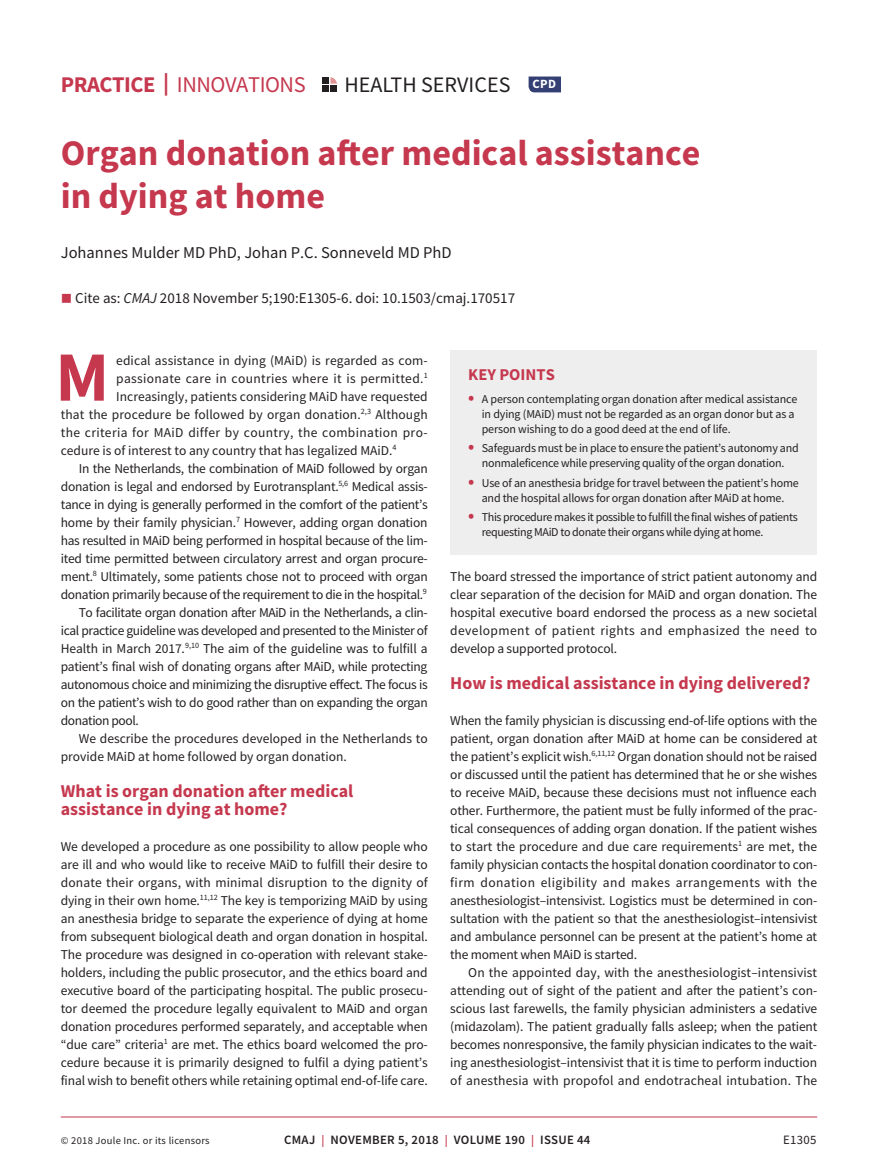
<style>
.page{position:relative;width:878px;height:1175px;background:#fff}
.page>*{position:absolute;margin:0;border:0;box-sizing:border-box;transform-origin:0 0}
.t1{font:700 70.65px "Source Sans Pro";color:#c5384e}
.t2{font:700 36px/43.2px "Source Sans Pro";color:#c5384e}
.t3{font:22.5px "Source Sans Pro";letter-spacing:-.02em;color:#c5384e}
.t4{font:22.05px "Source Sans Pro";color:#231f20}
.t5{font:700 18px/18px "Source Sans Pro";color:#c5384e}
.t6{font:16.5px "Source Sans Pro";color:#231f20}
.t7{font:700 16.5px "Source Sans Pro";color:#c5384e}
.t8{font:15px "Source Sans Pro";color:#231f20}
.t9{font:13.5px/18px "Source Sans Pro";letter-spacing:-.015em;color:#231f20;text-align:justify}
.t10{font:13.5px "Source Sans Pro";letter-spacing:.01em;color:#231f20}
.t11{font:13.5px "Source Sans Pro";letter-spacing:.025em;color:#231f20}
.t12{font:600 12.75px "Source Sans Pro";letter-spacing:.025em;color:#231f20}
.t13{font:12.75px "Source Sans Pro";letter-spacing:.025em;color:#231f20}
.t14{font:12px/15px "Source Sans Pro";letter-spacing:-.015em;color:#231f20}
.t15{font:10.5px "Source Sans Pro";letter-spacing:.025em;color:#231f20}
.s1{font-weight:700}
.s2{font-weight:700;font-size:12.6px;color:#fff}
.s3{color:#c5384e}
.s4{font-style:italic}
.s5{font-weight:700;font-size:18px;color:#c5384e}
.s6{font-size:12px;color:#c5384e}
</style>
<div class="page">
<hr style="left:61px;top:1116px;width:756px;height:1px;background:#c5384e">
<div style="left:450px;top:350px;width:367px;height:204px;background:#eeeeef"></div>
<div style="left:322px;top:77px;width:7px;height:7px;background:#231f20"></div>
<div style="left:322px;top:85px;width:7px;height:7px;background:#231f20"></div>
<svg style="left:330px;top:77px;width:7px;height:7px"></svg>
<div style="left:330px;top:85px;width:7px;height:7px;background:#231f20"></div>
<svg style="left:528px;top:76px;width:33px;height:16px"></svg>
<h3 class="t3" style="left:61px;top:70px;width:246px"><span class="s1">PRACTICE |</span> INNOVATIONS</h3>
<h3 class="t4" style="left:344px;top:70px;width:213px">HEALTH SERVICES <span class="s2">CPD</span></h3>
<h2 class="t2" style="left:61px;top:131px;width:641px">Organ donation after medical assistance in dying at home</h2>
<p class="t6" style="left:61px;top:242px;width:392px">Johannes Mulder MD PhD, Johan P.C. Sonneveld MD PhD</p>
<p class="t8" style="left:61px;top:288px;width:456px"><span class="s3">■</span> Cite as: <span class="s4">CMAJ</span> 2018 November 5;190:E1305-6. doi: 10.1503/cmaj.170517</p>
<h1 class="t1" style="left:55px;top:329px;width:55px">M</h1>
<p class="t10" style="left:116px;top:351px;width:313px">edical assistance in dying (MAiD) is regarded as com-</p>
<p class="t11" style="left:116px;top:369px;width:313px">passionate care in countries where it is permitted.<sup>1</sup></p>
<p class="t9" style="left:116px;top:387px;width:313px">Increasingly, patients considering MAiD have requested</p>
<p class="t10" style="left:61px;top:405px;width:368px">that the procedure be followed by organ donation.<sup>2,3</sup> Although</p>
<p class="t11" style="left:61px;top:423px;width:368px">the criteria for MAiD differ by country, the combination pro-</p>
<p class="t9" style="left:61px;top:441px;width:337px">cedure is of interest to any country that has legalized MAiD.<sup>4</sup></p>
<p class="t9" style="left:79px;top:459px;width:350px">In the Netherlands, the combination of MAiD followed by organ</p>
<p class="t9" style="left:61px;top:477px;width:368px">donation is legal and endorsed by Eurotransplant.<sup>5,6</sup> Medical assis-</p>
<p class="t9" style="left:61px;top:495px;width:368px">tance in dying is generally performed in the comfort of the patient’s</p>
<p class="t9" style="left:61px;top:513px;width:368px">home by their family physician.<sup>7</sup> However, adding organ donation</p>
<p class="t9" style="left:61px;top:531px;width:368px">has resulted in MAiD being performed in hospital because of the lim-</p>
<p class="t9" style="left:61px;top:549px;width:368px">ited time permitted between circulatory arrest and organ procure-</p>
<p class="t9" style="left:61px;top:567px;width:368px">ment.<sup>8</sup> Ultimately, some patients chose not to proceed with organ</p>
<p class="t9" style="left:61px;top:585px;width:367px">donation primarily because of the requirement to die in the hospital.<sup>9</sup></p>
<p class="t9" style="left:79px;top:603px;width:350px">To facilitate organ donation after MAiD in the Netherlands, a clin-</p>
<p class="t9" style="left:61px;top:621px;width:368px">ical practice guideline was developed and presented to the Minister of</p>
<p class="t9" style="left:61px;top:639px;width:368px">Health in March 2017.<sup>9,10</sup> The aim of the guideline was to fulfill a</p>
<p class="t9" style="left:61px;top:657px;width:368px">patient’s final wish of donating organs after MAiD, while protecting</p>
<p class="t9" style="left:61px;top:675px;width:368px">autonomous choice and minimizing the disruptive effect. The focus is</p>
<p class="t9" style="left:61px;top:693px;width:368px">on the patient’s wish to do good rather than on expanding the organ</p>
<p class="t9" style="left:61px;top:711px;width:79px">donation pool.</p>
<p class="t9" style="left:79px;top:729px;width:350px">We describe the procedures developed in the Netherlands to</p>
<p class="t9" style="left:61px;top:747px;width:287px">provide MAiD at home followed by organ donation.</p>
<h3 class="t5" style="left:61px;top:781px;width:294px">What is organ donation after medical assistance in dying at home?</h3>
<p class="t9" style="left:61px;top:837px;width:368px">We developed a procedure as one possibility to allow people who are ill and who would like to receive MAiD to fulfill their desire to donate their organs, with minimal disruption to the dignity of dying in their own home.<sup>11,12</sup> The key is temporizing MAiD by using an anesthesia bridge to separate the experience of dying at home from subsequent biological death and organ donation in hospital.<br>The procedure was designed in co-operation with relevant stake&shy;holders, including the public prosecutor, and the ethics board and executive board of the participating hospital. The public prosecu&shy;tor deemed the procedure legally equivalent to MAiD and organ donation procedures performed separately, and acceptable when “due care” criteria<sup>1</sup> are met. The ethics board welcomed the pro&shy;cedure because it is primarily designed to fulfil a dying patient’s final wish to benefit others while retaining optimal end-of-life care.</p>
<p class="t7" style="left:468px;top:363px;width:88px">KEY POINTS</p>
<p class="t14" style="left:482px;top:391px;width:317px;text-indent:-14px"><span class="s5">•</span> A person contemplating organ donation after medical assistance in dying (MAiD) must not be regarded as an organ donor but as a person wishing to do a good deed at the end of life.</p>
<p class="t14" style="left:468px;top:440px;width:332px;text-align:center"><span class="s5">•</span> Safeguards must be in place to ensure the patient’s autonomy and nonmaleficence while preserving quality of the organ donation.</p>
<p class="t14" style="left:468px;top:475px;width:332px;text-align:center"><span class="s5">•</span> Use of an anesthesia bridge for travel between the patient’s home and the hospital allows for organ donation after MAiD at home.</p>
<p class="t14" style="left:482px;top:509px;width:317px;text-indent:-14px"><span class="s5">•</span> This procedure makes it possible to fulfill the final wishes of patients requesting MAiD to donate their organs while dying at home.</p>
<p class="t9" style="left:450px;top:567px;width:368px">The board stressed the importance of strict patient autonomy and clear separation of the decision for MAiD and organ donation. The hospital executive board endorsed the process as a new societal development of patient rights and emphasized the need to develop a supported protocol.</p>
<h3 class="t5" style="left:450px;top:673px;width:361px">How is medical assistance in dying delivered?</h3>
<p class="t9" style="left:450px;top:711px;width:369px">When the family physician is discussing end-of-life options with the patient, organ donation after MAiD at home can be considered at the patient’s explicit wish.<sup>6,11,12</sup> Organ donation should not be raised or discussed until the patient has determined that he or she wishes to receive MAiD, because these decisions must not influence each other. Furthermore, the patient must be fully informed of the prac&shy;tical consequences of adding organ donation. If the patient wishes to start the procedure and due care requirements<sup>1</sup> are met, the family physician contacts the hospital donation coordinator to con&shy;firm donation eligibility and makes arrangements with the anesthesiologist–intensivist. Logistics must be determined in con&shy;sultation with the patient so that the anesthesiologist–intensivist and ambulance personnel can be present at the patient’s home at the moment when MAiD is started.</p>
<p class="t9" style="left:450px;top:963px;width:368px;text-indent:18px">On the appointed day, with the anesthesiologist–intensivist attending out of sight of the patient and after the patient’s con&shy;scious last farewells, the family physician administers a sedative (midazolam). The patient gradually falls asleep; when the patient becomes nonresponsive, the family physician indicates to the wait&shy;ing anesthesiologist–intensivist that it is time to perform induction of anesthesia with propofol and endotracheal intubation. The</p>
<p class="t15" style="left:61px;top:1134px;width:150px">© 2018 Joule Inc. or its licensors</p>
<p class="t12" style="left:284px;top:1131px;width:308px">CMAJ <span class="s6">|</span> NOVEMBER 5, 2018 <span class="s6">|</span> VOLUME 190 <span class="s6">|</span> ISSUE 44</p>
<p class="t13" style="left:783px;top:1132px;width:35px">E1305</p>
</div>
